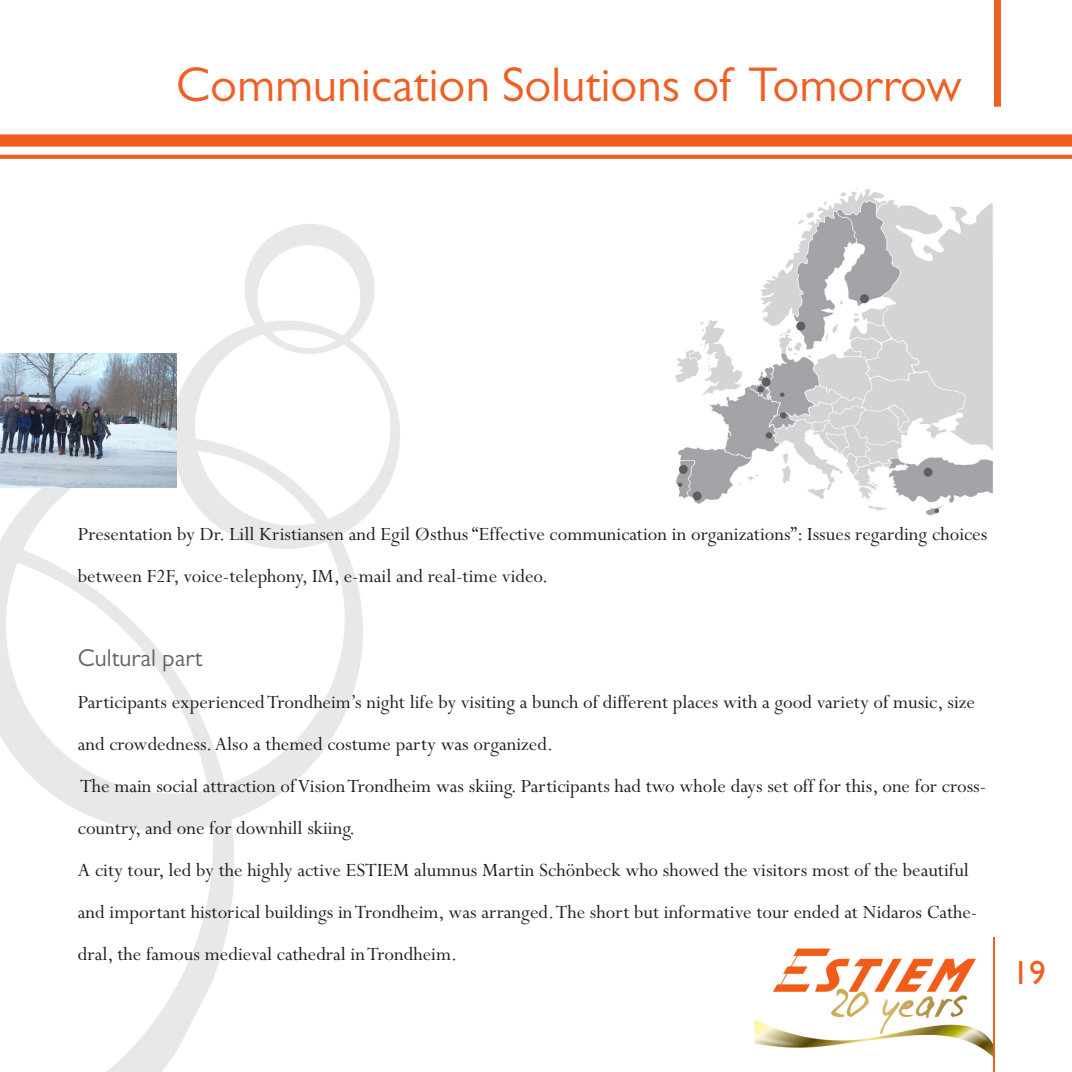
<style>
.page{position:relative;width:1072px;height:1072px;background:#fff}
.page>*{position:absolute;margin:0;border:0;box-sizing:border-box;transform-origin:0 0}
.t1{font:49px "Gill Sans MT Pro";color:#f15e22}
.t2{font:33.25px "Gill Sans";color:#f15e22}
.t3{font:24.5px "Gill Sans MT Pro";color:#636466}
.t4{font:21px/42px "Perpetua";color:#231f20}
</style>
<div class="page">
<svg style="left:108px;top:859px;width:126px;height:212px"></svg>
<svg style="left:0;top:487px;width:363px;height:372px"></svg>
<svg style="left:155px;top:333px;width:245px;height:232px"></svg>
<svg style="left:235px;top:224px;width:149px;height:139px"></svg>
<div style="left:0;top:134px;width:1071px;height:13px;background:#f15e22"></div>
<svg style="left:0;top:155px;width:1071px;height:4px;fill:#f15e22"></svg>
<svg style="left:994px;top:0;width:7px;height:107px"></svg>
<img style="left:755px;top:948px;width:238px;height:109px">
<hr style="left:993px;top:937px;width:1px;height:134px;background:#f15e22">
<img style="left:675px;top:188px;width:318px;height:328px">
<img style="left:0;top:353px;width:176px;height:134px">
<h1 class="t1" style="left:176px;top:56px;width:787px">Communication Solutions of Tomorrow</h1>
<p class="t4" style="left:78px;top:514px;width:911px">Presentation by Dr. Lill Kristiansen and Egil Østhus “Effective communication in organizations”: Issues regarding choices between F2F, voice-telephony, IM, e-mail and real-time video.</p>
<p class="t3" style="left:78px;top:643px;width:126px">Cultural part</p>
<p class="t4" style="left:78px;top:682px;width:910px">Participants experienced Trondheim’s night life by visiting a bunch of different places with a good variety of music, size and crowdedness. Also a themed costume party was organized.<br>The main social attraction of Vision Trondheim was skiing. Participants had two whole days set off for this, one for cross&shy;country, and one for downhill skiing.<br>A city tour, led by the highly active ESTIEM alumnus Martin Schönbeck who showed the visitors most of the beautiful and important historical buildings in Trondheim, was arranged. The short but informative tour ended at Nidaros Cathe&shy;dral, the famous medieval cathedral in Trondheim.</p>
<h2 class="t2" style="left:1012px;top:953px;width:35px">19</h2>
</div>
